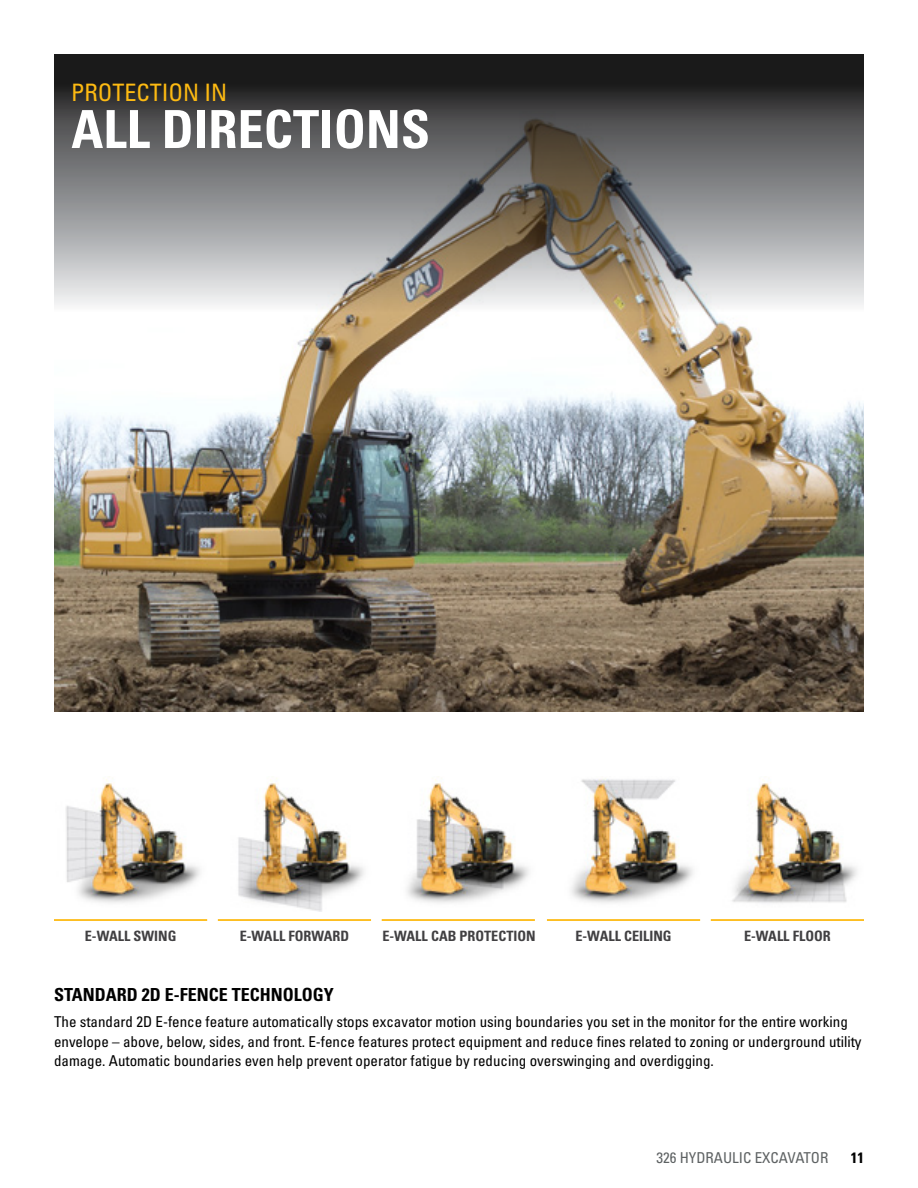
<style>
.page{position:relative;width:918px;height:1188px;background:#fff}
.page>*{position:absolute;margin:0;border:0;box-sizing:border-box;transform-origin:0 0}
.t1{font:52.5px "Univers LTCYR 67 Bold Cond";color:#fff}
.t2{font:condensed 24px "Univers LTCYR 57";color:#fdba12}
.t3{font:18px "Univers LTCYR 67 Bold Cond";color:#000}
.t4{font:condensed 15px/19.5px "Univers LTCYR 57";color:#000}
.t5{font:condensed 15px "Univers LTCYR 57";color:#5e6263}
.t6{font:15px "Univers LTCYR 67 Bold Cond";color:#000}
.t7{font:14.25px "Univers LTCYR 67 Bold Cond";color:#414042}
</style>
<div class="page">
<img style="left:54px;top:54px;width:810px;height:658px">
<hr style="left:711px;top:919px;width:153px;height:2px;background:#fdba12">
<hr style="left:54px;top:919px;width:153px;height:2px;background:#fdba12">
<hr style="left:547px;top:919px;width:153px;height:2px;background:#fdba12">
<hr style="left:218px;top:919px;width:153px;height:2px;background:#fdba12">
<hr style="left:382px;top:919px;width:153px;height:2px;background:#fdba12">
<img style="left:238px;top:778px;width:126px;height:134px">
<img style="left:732px;top:779px;width:125px;height:124px">
<img style="left:571px;top:778px;width:122px;height:125px">
<img style="left:407px;top:779px;width:122px;height:124px">
<img style="left:66px;top:779px;width:134px;height:124px">
<h2 class="t2" style="left:71px;top:78px;width:158px">PROTECTION IN</h2>
<h1 class="t1" style="left:71px;top:97px;width:360px">ALL DIRECTIONS</h1>
<p class="t7" style="left:85px;top:927px;width:93px">E-WALL SWING</p>
<p class="t7" style="left:240px;top:927px;width:111px">E-WALL FORWARD</p>
<p class="t7" style="left:382px;top:927px;width:155px">E-WALL CAB PROTECTION</p>
<p class="t7" style="left:575px;top:927px;width:98px">E-WALL CEILING</p>
<p class="t7" style="left:744px;top:927px;width:88px">E-WALL FLOOR</p>
<p class="t3" style="left:54px;top:983px;width:281px">STANDARD 2D E-FENCE TECHNOLOGY</p>
<p class="t4" style="left:54px;top:1012px;width:809px">The standard 2D E-fence feature automatically stops excavator motion using boundaries you set in the monitor for the entire working envelope – above, below, sides, and front. E-fence features protect equipment and reduce fines related to zoning or underground utility damage. Automatic boundaries even help prevent operator fatigue by reducing overswinging and overdigging.</p>
<p class="t5" style="left:656px;top:1148px;width:173px">326 HYDRAULIC EXCAVATOR</p>
<p class="t6" style="left:851px;top:1148px;width:15px">11</p>
</div>
